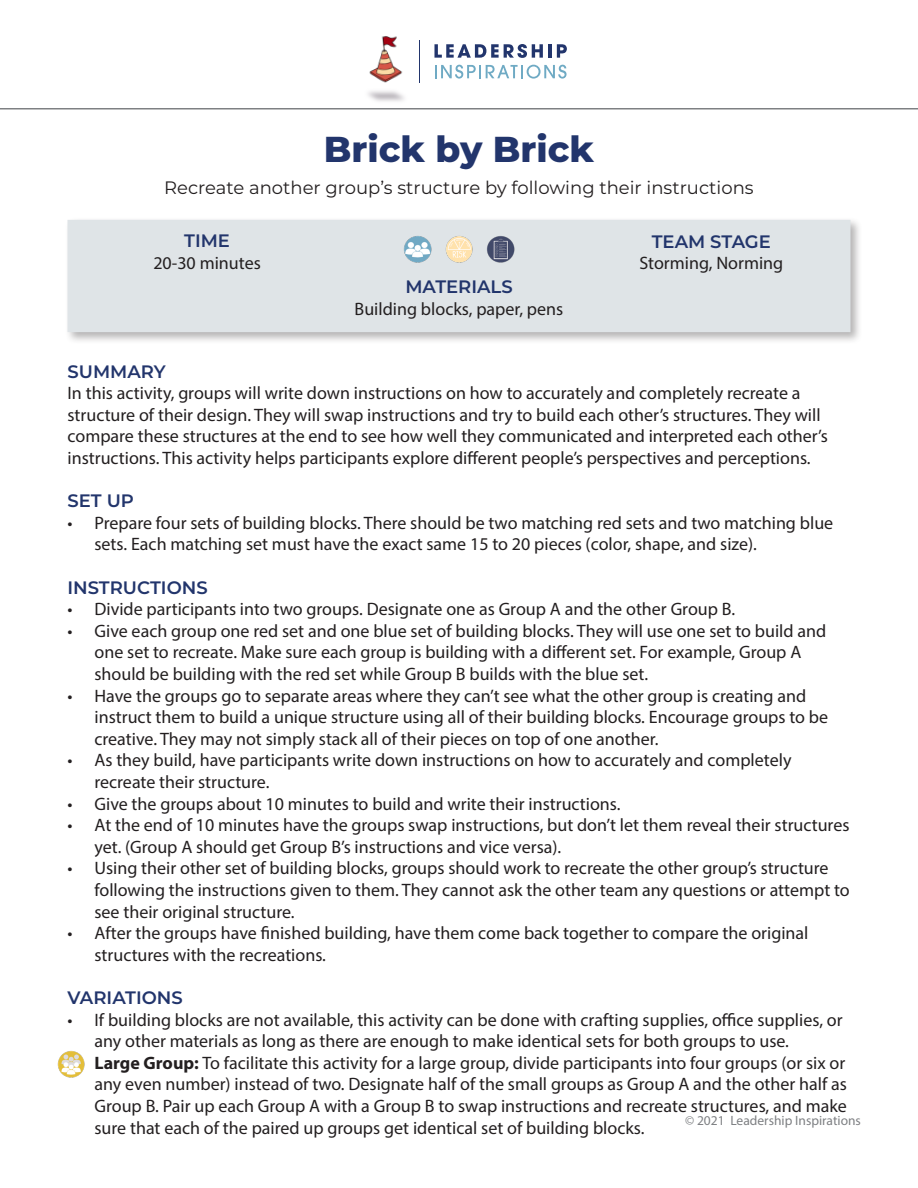
<style>
.page{position:relative;width:918px;height:1188px;background:#fff}
.page>*{position:absolute;margin:0;border:0;box-sizing:border-box;transform-origin:0 0}
.t1{font:800 36px "Montserrat";color:#22356c}
.t2{font:18px/21.6px "Myriad Pro";color:#231f20}
.t3{font:18px "Montserrat";color:#231f20}
.t4{font:600 18px "Montserrat";color:#22356c}
.t5{font:13.5px "Myriad Pro";color:#7e8083}
.s1{font-weight:700}
</style>
<div class="page">
<svg style="left:446px;top:44px;width:97px;height:14px"></svg>
<hr style="left:548px;top:44px;width:4px;height:14px;background:#22356c">
<svg style="left:557px;top:44px;width:10px;height:14px"></svg>
<svg style="left:442px;top:65px;width:125px;height:14px"></svg>
<hr style="left:0;top:108px;width:918px;height:2px;background:#7e8083">
<img style="left:369px;top:36px;width:73px;height:47px">
<div style="left:64px;top:217px;width:799px;height:128px;background:#231f20;opacity:.34"></div>
<div style="left:68px;top:220px;width:782px;height:112px;background:#dfe4e7"></div>
<img style="left:57px;top:1051px;width:28px;height:27px">
<img style="left:487px;top:236px;width:28px;height:27px">
<img style="left:404px;top:236px;width:28px;height:27px">
<img style="left:445px;top:236px;width:28px;height:27px">
<p class="t1" style="left:324px;top:122px;width:272px">Brick by Brick</p>
<p class="t3" style="left:164px;top:175px;width:591px">Recreate another group’s structure by following their instructions</p>
<p class="t4" style="left:652px;top:229px;width:121px">TEAM STAGE</p>
<p class="t2" style="left:639px;top:252px;width:146px">Storming, Norming</p>
<p class="t4" style="left:184px;top:228px;width:47px">TIME</p>
<p class="t2" style="left:153px;top:251px;width:109px">20-30 minutes</p>
<p class="t4" style="left:405px;top:274px;width:109px">MATERIALS</p>
<p class="t2" style="left:355px;top:298px;width:210px">Building blocks, paper, pens</p>
<p class="t4" style="left:68px;top:358px;width:100px">SUMMARY</p>
<p class="t2" style="left:68px;top:382px;width:762px">In this activity, groups will write down instructions on how to accurately and completely recreate a structure of their design. They will swap instructions and try to build each other’s structures. They will compare these structures at the end to see how well they communicated and interpreted each other’s instructions. This activity helps participants explore different people’s perspectives and perceptions.</p>
<p class="t4" style="left:68px;top:488px;width:68px">SET UP</p>
<p class="t2" style="left:94px;top:512px;width:740px;text-indent:-27px">• Prepare four sets of building blocks. There should be two matching red sets and two matching blue sets. Each matching set must have the exact same 15 to 20 pieces (color, shape, and size).</p>
<p class="t4" style="left:68px;top:574px;width:142px">INSTRUCTIONS</p>
<p class="t2" style="left:68px;top:598px;width:669px">• Divide participants into two groups. Designate one as Group A and the other Group B.</p>
<p class="t2" style="left:94px;top:620px;width:733px;text-indent:-27px">• Give each group one red set and one blue set of building blocks. They will use one set to build and one set to recreate. Make sure each group is building with a different set. For example, Group A should be building with the red set while Group B builds with the blue set.</p>
<p class="t2" style="left:94px;top:684px;width:735px;text-indent:-27px">• Have the groups go to separate areas where they can’t see what the other group is creating and instruct them to build a unique structure using all of their building blocks. Encourage groups to be creative. They may not simply stack all of their pieces on top of one another.</p>
<p class="t2" style="left:94px;top:749px;width:698px;text-indent:-27px">• As they build, have participants write down instructions on how to accurately and completely recreate their structure.</p>
<p class="t2" style="left:68px;top:792px;width:555px">• Give the groups about 10 minutes to build and write their instructions.</p>
<p class="t2" style="left:94px;top:814px;width:756px;text-indent:-27px">• At the end of 10 minutes have the groups swap instructions, but don’t let them reveal their structures yet. (Group A should get Group B’s instructions and vice versa).</p>
<p class="t2" style="left:94px;top:857px;width:757px;text-indent:-27px">• Using their other set of building blocks, groups should work to recreate the other group’s structure following the instructions given to them. They cannot ask the other team any questions or attempt to see their original structure.</p>
<p class="t2" style="left:94px;top:922px;width:715px;text-indent:-27px">• After the groups have finished building, have them come back together to compare the original structures with the recreations.</p>
<p class="t4" style="left:68px;top:985px;width:117px">VARIATIONS</p>
<p class="t2" style="left:94px;top:1008px;width:750px;text-indent:-27px">• If building blocks are not available, this activity can be done with crafting supplies, office supplies, or any other materials as long as there are enough to make identical sets for both groups to use.</p>
<p class="t2" style="left:94px;top:1052px;width:754px;text-align:justify;text-indent:-27px"><span class="s1">• Large Group:</span> To facilitate this activity for a large group, divide participants into four groups (or six or any even number) instead of two. Designate half of the small groups as Group A and the other half as Group B. Pair up each Group A with a Group B to swap instructions and recreate structures, and make sure that each of the paired up groups get identical set of building blocks.</p>
<p class="t5" style="left:685px;top:1112px;width:177px">© 2021 Leadership Inspirations</p>
</div>
